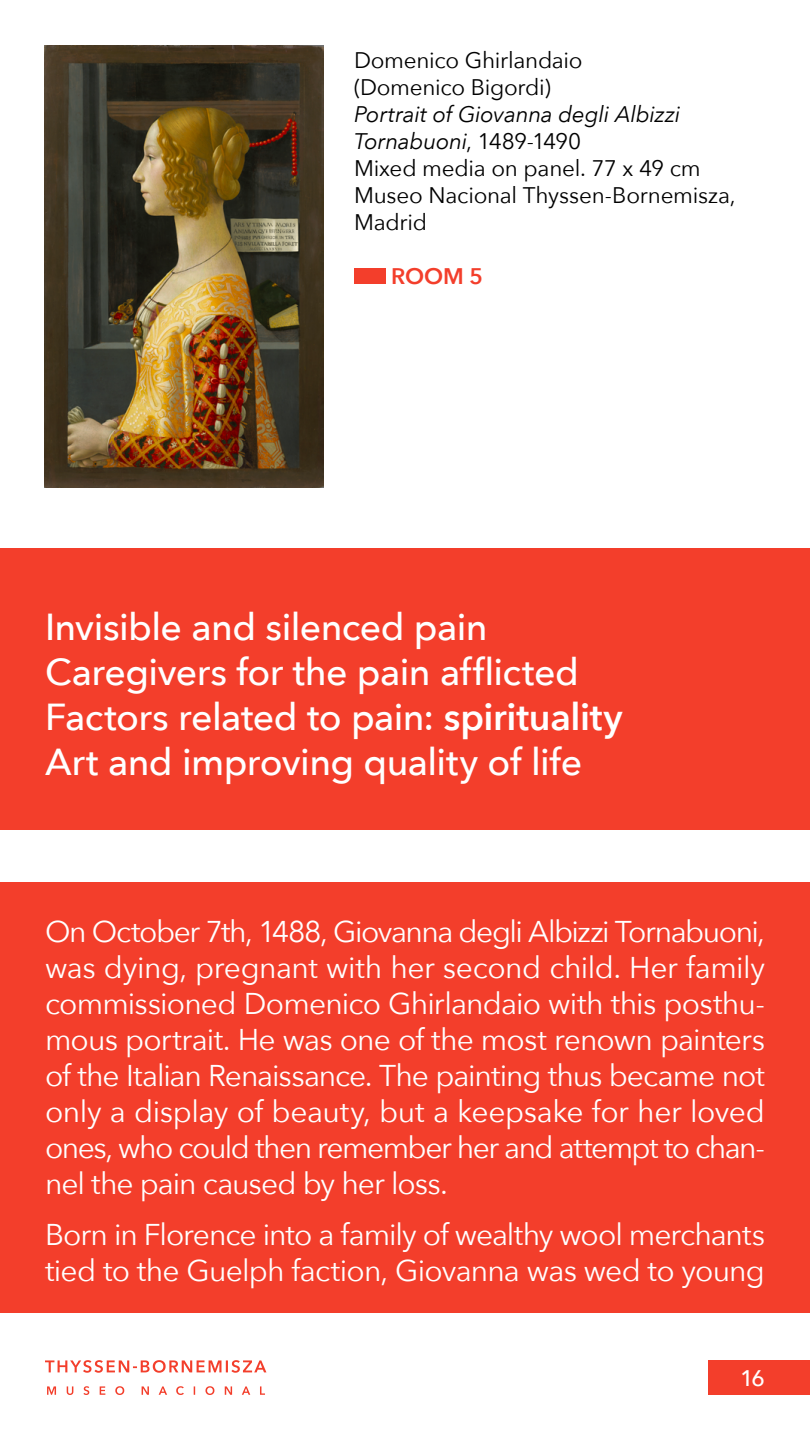
<style>
.page{position:relative;width:810px;height:1440px;background:#fff}
.page>*{position:absolute;margin:0;border:0;box-sizing:border-box;transform-origin:0 0}
.t1{font:500 37.5px/45px "Avenir Next";letter-spacing:-.015em;color:#fff}
.t2{font:30px/36px "Avenir Next";letter-spacing:-.035em;color:#fff;text-align:justify}
.t3{font:22.5px/27px "Avenir Next";letter-spacing:-.015em;color:#000}
.t4{font:600 22.5px "Avenir Next";color:#f33e2b}
.t5{font:500 22.5px "Avenir Next";color:#fff}
.s1{font-style:italic}
.s2{font-weight:600}
</style>
<div class="page">
<div style="left:708px;top:1360px;width:102px;height:35px;background:#f33e2b"></div>
<svg style="left:47px;top:1386px;width:218px;height:9px"></svg>
<svg style="left:45px;top:1360px;width:221px;height:13px"></svg>
<div style="left:354px;top:268px;width:32px;height:16px;background:#f33e2b"></div>
<img style="left:45px;top:45px;width:279px;height:443px">
<div style="left:0;top:548px;width:810px;height:282px;background:#f33e2b"></div>
<div style="left:0;top:882px;width:810px;height:431px;background:#f33e2b"></div>
<p class="t3" style="left:354px;top:45px;width:230px">Domenico Ghirlandaio (Domenico Bigordi)</p>
<p class="t3" style="left:354px;top:99px;width:383px"><span class="s1">Portrait of Giovanna degli Albizzi<br>Tornabuoni</span>, 1489-1490<br>Mixed media on panel. 77 x 49 cm<br>Museo Nacional Thyssen-Bornemisza,<br>Madrid</p>
<p class="t4" style="left:391px;top:256px;width:93px">ROOM 5</p>
<p class="t1" style="left:45px;top:603px;width:579px">Invisible and silenced pain Caregivers for the pain afflicted Factors related to pain: <span class="s2">spirituality </span>Art and improving quality of life</p>
<p class="t2" style="left:45px;top:913px;width:722px">On October 7th, 1488, Giovanna degli Albizzi Tornabuoni, was dying, pregnant with her second child. Her family commissioned Domenico Ghirlandaio with this posthu&shy;mous portrait. He was one of the most renown painters of the Italian Renaissance. The painting thus became not only a display of beauty, but a keepsake for her loved ones, who could then remember her and attempt to chan&shy;nel the pain caused by her loss.</p>
<p class="t2" style="left:45px;top:1216px;width:722px">Born in Florence into a family of wealthy wool merchants tied to the Guelph faction, Giovanna was wed to young</p>
<p class="t5" style="left:740px;top:1359px;width:26px">16</p>
</div>
